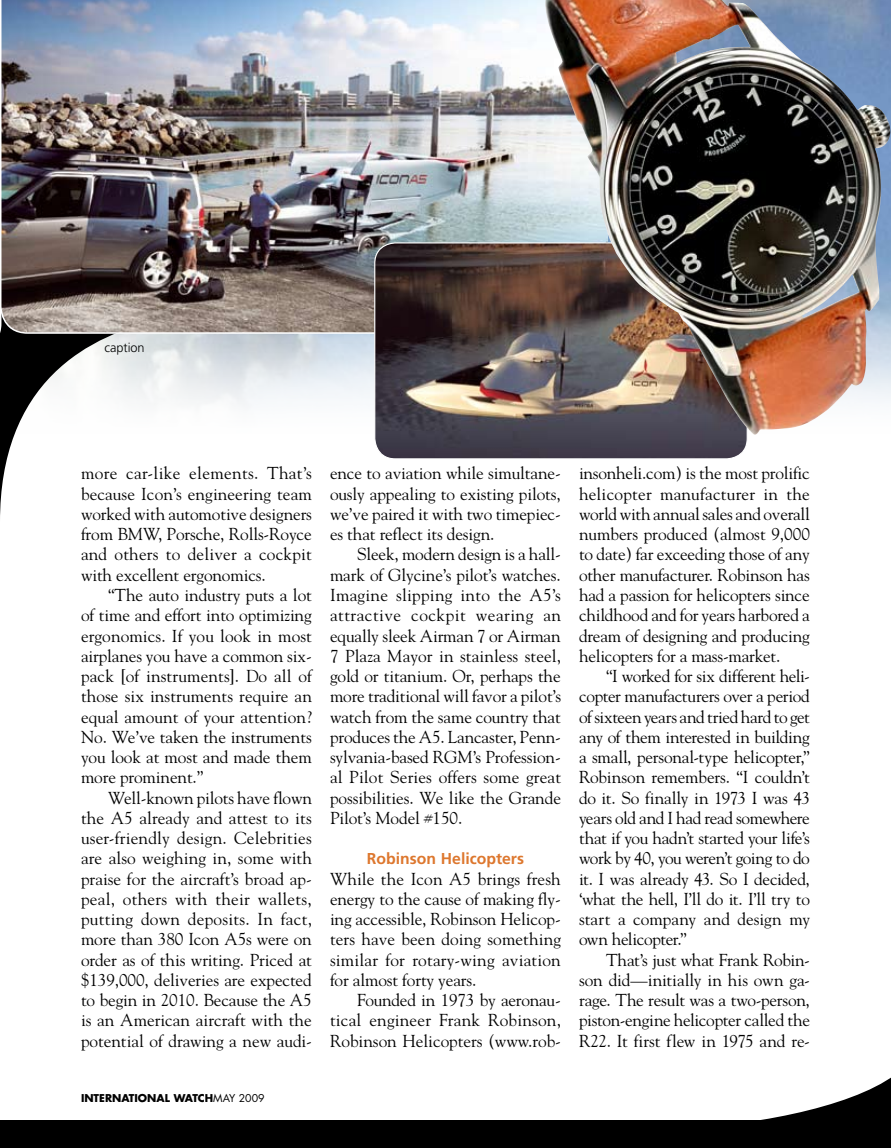
<style>
.page{position:relative;width:891px;height:1148px;background:#fff}
.page>*{position:absolute;margin:0;border:0;box-sizing:border-box;transform-origin:0 0}
.t1{font:17.25px/20.2px "Goudy";letter-spacing:-.01em;color:#000;text-align:justify}
.t2{font:700 15.75px "Frutiger";color:#dd772e}
.t3{font:300 12.75px "Frutiger";color:#000}
.t4{font:700 10.5px "Futura";color:#000}
.s1{font-weight:400}
</style>
<div class="page">
<svg style="left:0;top:334px;width:339px;height:182px"></svg>
<svg style="left:0;top:334px;width:1px;height:17px"></svg>
<img style="left:0;top:0;width:544px;height:334px">
<div style="left:0;top:1120px;width:891px;height:28px;background:#000"></div>
<svg style="left:761px;top:1077px;width:130px;height:43px"></svg>
<img style="left:375px;top:243px;width:372px;height:216px;border-radius:21px">
<img style="left:544px;top:0;width:346px;height:437px">
<p class="t3" style="left:104px;top:341px;width:42px">caption</p>
<p class="t1" style="left:81px;top:463px;width:233px">more car-like elements. That’s because Icon’s engineering team worked with automotive designers from BMW, Porsche, Rolls-Royce and others to deliver a cockpit with excellent ergonomics.</p>
<p class="t1" style="left:81px;top:584px;width:232px;text-indent:27px">“The auto industry puts a lot of time and effort into optimizing ergonomics. If you look in most airplanes you have a common six&shy;pack [of instruments]. Do all of those six instruments require an equal amount of your attention?<br>No. We’ve taken the instruments you look at most and made them more prominent.”</p>
<p class="t1" style="left:81px;top:787px;width:233px;text-indent:27px">Well-known pilots have flown the A5 already and attest to its user-friendly design. Celebrities are also weighing in, some with praise for the aircraft’s broad ap&shy;peal, others with their wallets, putting down deposits. In fact, more than 380 Icon A5s were on order as of this writing. Priced at $139,000, deliveries are expected to begin in 2010. Because the A5 is an American aircraft with the potential of drawing a new audi-</p>
<p class="t1" style="left:330px;top:463px;width:233px">ence to aviation while simultane&shy;ously appealing to existing pilots, we’ve paired it with two timepiec&shy;es that reflect its design.</p>
<p class="t1" style="left:330px;top:544px;width:233px;text-indent:27px">Sleek, modern design is a hall&shy;mark of Glycine’s pilot’s watches.<br>Imagine slipping into the A5’s attractive cockpit wearing an equally sleek Airman 7 or Airman 7 Plaza Mayor in stainless steel, gold or titanium. Or, perhaps the more traditional will favor a pilot’s watch from the same country that produces the A5. Lancaster, Penn&shy;sylvania-based RGM’s Profession&shy;al Pilot Series offers some great possibilities. We like the Grande Pilot’s Model #150.</p>
<p class="t2" style="left:367px;top:849px;width:159px">Robinson Helicopters</p>
<p class="t1" style="left:330px;top:868px;width:233px">While the Icon A5 brings fresh energy to the cause of making fly&shy;ing accessible, Robinson Helicop&shy;ters have been doing something similar for rotary-wing aviation for almost forty years.</p>
<p class="t1" style="left:330px;top:989px;width:233px;text-indent:27px">Founded in 1973 by aeronau&shy;tical engineer Frank Robinson, Robinson Helicopters (www.rob-</p>
<p class="t4" style="left:81px;top:1091px;width:185px">INTERNATIONAL WATCH<span class="s1">MAY 2009</span></p>
<p class="t1" style="left:579px;top:463px;width:232px">insonheli.com) is the most prolific helicopter manufacturer in the world with annual sales and overall numbers produced (almost 9,000 to date) far exceeding those of any other manufacturer. Robinson has had a passion for helicopters since childhood and for years harbored a dream of designing and producing helicopters for a mass-market.</p>
<p class="t1" style="left:579px;top:665px;width:233px;text-indent:27px">“I worked for six different heli&shy;copter manufacturers over a period of sixteen years and tried hard to get any of them interested in building a small, personal-type helicopter,” Robinson remembers. “I couldn’t do it. So finally in 1973 I was 43 years old and I had read somewhere that if you hadn’t started your life’s work by 40, you weren’t going to do it. I was already 43. So I decided, ‘what the hell, I’ll do it. I’ll try to start a company and design my own helicopter.”</p>
<p class="t1" style="left:579px;top:949px;width:233px;text-indent:27px">That’s just what Frank Robin&shy;son did—initially in his own ga&shy;rage. The result was a two-person, piston-engine helicopter called the R22. It first flew in 1975 and re-</p>
</div>
